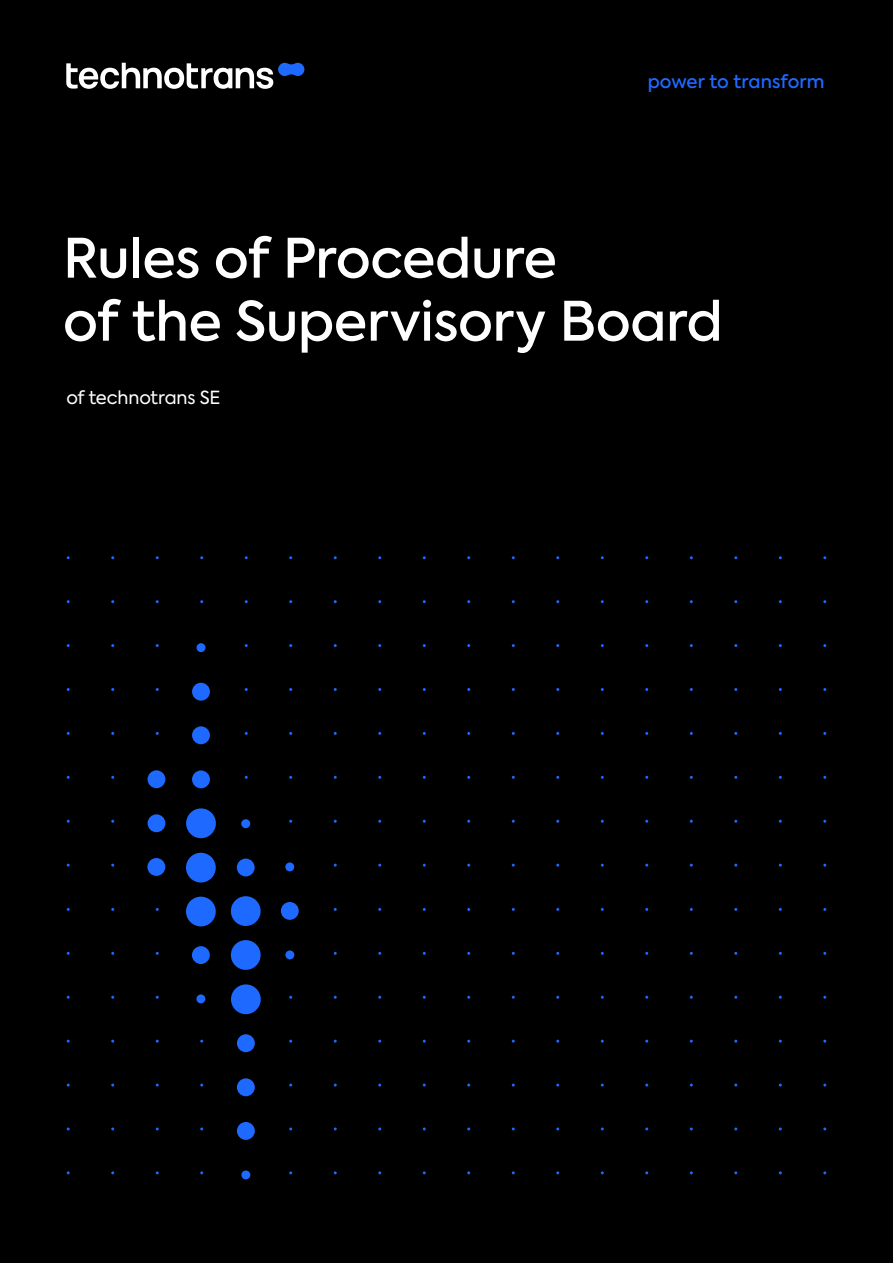
<style>
.page{position:relative;width:893px;height:1263px;background:#000}
.page>*{position:absolute;margin:0;border:0;box-sizing:border-box;transform-origin:0 0}
.t1{font:500 54px/63px "Axiforma";letter-spacing:-.01em;color:#fff}
.t2{font:500 18px "Axiforma";letter-spacing:.005em;color:#1e69ff}
.t3{font:18px "Axiforma";letter-spacing:-.01em;color:#fff}
</style>
<div class="page">
<div style="left:192px;top:946px;width:18px;height:18px;background:#1e69ff;border-radius:50%"></div>
<div style="left:237px;top:858px;width:18px;height:18px;background:#1e69ff;border-radius:50%"></div>
<div style="left:186px;top:853px;width:30px;height:29px;background:#1e69ff;border-radius:50%"></div>
<div style="left:231px;top:940px;width:30px;height:30px;background:#1e69ff;border-radius:50%"></div>
<div style="left:186px;top:897px;width:30px;height:29px;background:#1e69ff;border-radius:50%"></div>
<div style="left:231px;top:896px;width:30px;height:30px;background:#1e69ff;border-radius:50%"></div>
<div style="left:196px;top:994px;width:9px;height:9px;background:#1e69ff;border-radius:50%"></div>
<div style="left:241px;top:819px;width:9px;height:9px;background:#1e69ff;border-radius:50%"></div>
<div style="left:186px;top:808px;width:30px;height:30px;background:#1e69ff;border-radius:50%"></div>
<div style="left:231px;top:984px;width:30px;height:30px;background:#1e69ff;border-radius:50%"></div>
<div style="left:192px;top:770px;width:18px;height:18px;background:#1e69ff;border-radius:50%"></div>
<div style="left:147px;top:858px;width:18px;height:18px;background:#1e69ff;border-radius:50%"></div>
<div style="left:281px;top:902px;width:18px;height:18px;background:#1e69ff;border-radius:50%"></div>
<div style="left:237px;top:1034px;width:18px;height:18px;background:#1e69ff;border-radius:50%"></div>
<div style="left:192px;top:683px;width:18px;height:18px;background:#1e69ff;border-radius:50%"></div>
<div style="left:148px;top:770px;width:17px;height:18px;background:#1e69ff;border-radius:50%"></div>
<div style="left:285px;top:950px;width:9px;height:9px;background:#1e69ff;border-radius:50%"></div>
<div style="left:237px;top:1122px;width:18px;height:18px;background:#1e69ff;border-radius:50%"></div>
<div style="left:192px;top:726px;width:18px;height:18px;background:#1e69ff;border-radius:50%"></div>
<div style="left:148px;top:814px;width:17px;height:18px;background:#1e69ff;border-radius:50%"></div>
<div style="left:285px;top:862px;width:9px;height:9px;background:#1e69ff;border-radius:50%"></div>
<div style="left:237px;top:1078px;width:18px;height:18px;background:#1e69ff;border-radius:50%"></div>
<div style="left:197px;top:643px;width:8px;height:9px;background:#1e69ff;border-radius:50%"></div>
<div style="left:241px;top:1170px;width:9px;height:9px;background:#1e69ff;border-radius:50%"></div>
<svg style="left:66px;top:63px;width:96px;height:26px"></svg>
<svg style="left:164px;top:63px;width:140px;height:26px"></svg>
<p class="t2" style="left:648px;top:70px;width:178px">power to transform</p>
<p class="t1" style="left:63px;top:227px;width:661px">Rules of Procedure<br>of the Supervisory Board</p>
<p class="t3" style="left:66px;top:386px;width:156px">of technotrans SE</p>
</div>
